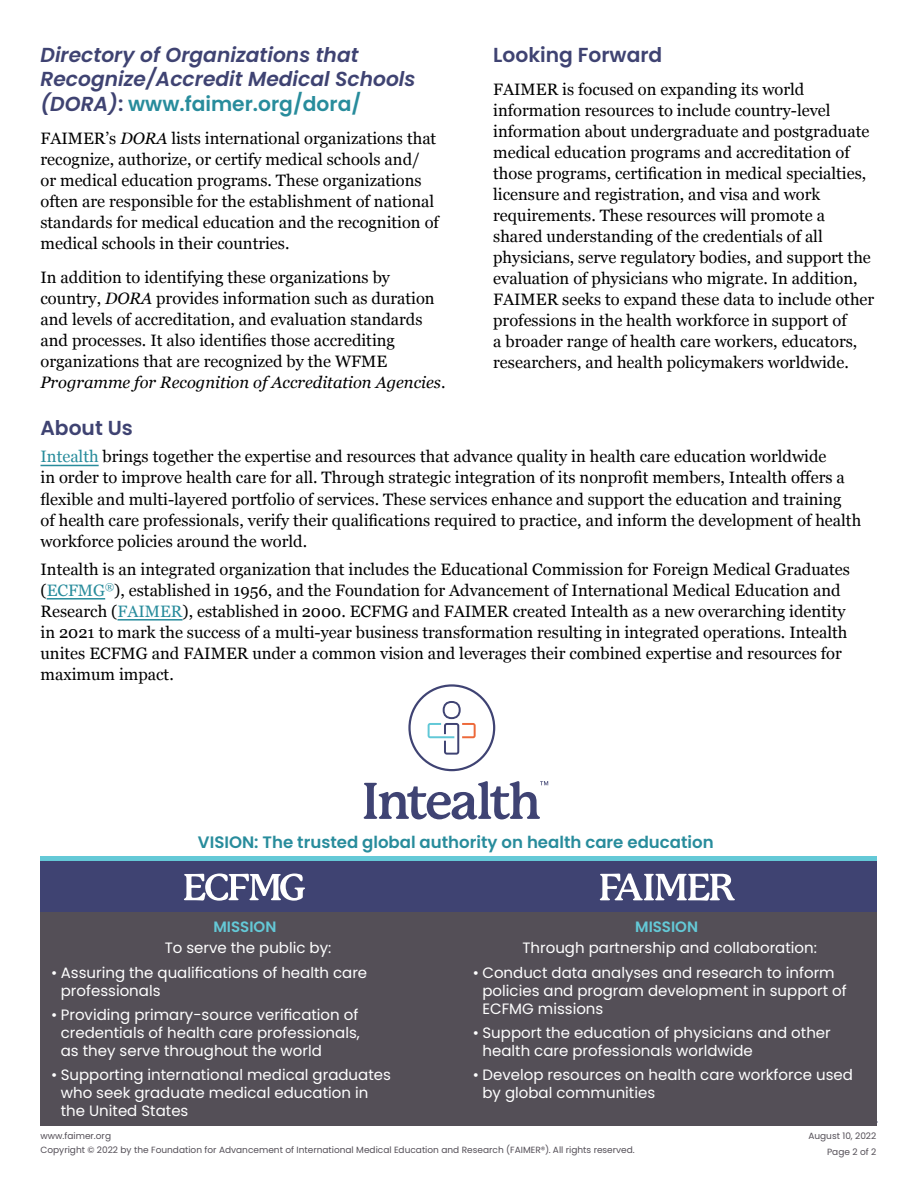
<style>
.page{position:relative;width:918px;height:1188px;background:#fff}
.page>*{position:absolute;margin:0;border:0;box-sizing:border-box;transform-origin:0 0}
.t1{font:italic 600 20.25px/24.3px "Poppins";color:#3f4372}
.t2{font:600 20.25px "Poppins";color:#3f4372}
.t3{font:600 16.65px "Poppins";color:#288c9c}
.t4{font:16.5px/21px "Georgia";color:#000}
.t5{font:15px/18px "Poppins";color:#fff}
.t6{font:600 15px "Poppins";color:#64c9d7}
.t7{font:9px/13.5px "Poppins";color:#544f57}
.s1{font-style:normal}
.s2{font-style:normal;color:#288c9c}
.s3{font-style:italic}
.s4{color:#288c9c}
</style>
<div class="page">
<hr style="left:40px;top:465px;width:59px;height:1px;background:#288c9c">
<hr style="left:47px;top:598px;width:58px;height:2px;background:#288c9c">
<hr style="left:117px;top:619px;width:66px;height:2px;background:#288c9c">
<svg style="left:40px;top:857px;width:837px;height:5px;background:#5caec2"></svg>
<div style="left:40px;top:862px;width:838px;height:52px;background:#3f4372"></div>
<div style="left:40px;top:912px;width:838px;height:213px;background:#544f57"></div>
<svg style="left:408px;top:684px;width:87px;height:87px"></svg>
<svg style="left:364px;top:781px;width:184px;height:38px"></svg>
<svg style="left:184px;top:874px;width:121px;height:27px"></svg>
<svg style="left:600px;top:874px;width:135px;height:27px"></svg>
<p class="t1" style="left:40px;top:43px;width:377px">Directory of Organizations that<br>Recognize/Accredit Medical Schools (DORA)<span class="s1">:</span> <span class="s2">www.faimer.org/dora/</span></p>
<p class="t4" style="left:40px;top:127px;width:400px">FAIMER’s <span class="s3">DORA</span> lists international organizations that recognize, authorize, or certify medical schools and/ or medical education programs. These organizations often are responsible for the establishment of national standards for medical education and the recognition of medical schools in their countries.</p>
<p class="t4" style="left:40px;top:266px;width:406px">In addition to identifying these organizations by country, <span class="s3">DORA</span> provides information such as duration and levels of accreditation, and evaluation standards and processes. It also identifies those accrediting organizations that are recognized by the WFME <span class="s3">Programme for Recognition of Accreditation Agencies</span>.</p>
<p class="t2" style="left:493px;top:43px;width:171px">Looking Forward</p>
<p class="t4" style="left:493px;top:78px;width:383px">FAIMER is focused on expanding its world information resources to include country-level information about undergraduate and postgraduate medical education programs and accreditation of those programs, certification in medical specialties, licensure and registration, and visa and work requirements. These resources will promote a shared understanding of the credentials of all physicians, serve regulatory bodies, and support the evaluation of physicians who migrate. In addition, FAIMER seeks to expand these data to include other professions in the health workforce in support of<br>a broader range of health care workers, educators, researchers, and health policymakers worldwide.</p>
<p class="t2" style="left:40px;top:416px;width:94px">About Us</p>
<p class="t4" style="left:40px;top:446px;width:822px"><span class="s4">Intealth</span> brings together the expertise and resources that advance quality in health care education worldwide<br>in order to improve health care for all. Through strategic integration of its nonprofit members, Intealth offers a flexible and multi-layered portfolio of services. These services enhance and support the education and training<br>of health care professionals, verify their qualifications required to practice, and inform the development of health workforce policies around the world.</p>
<p class="t4" style="left:40px;top:558px;width:811px">Intealth is an integrated organization that includes the Educational Commission for Foreign Medical Graduates (<span class="s4">ECFMG</span><sup>®</sup>), established in 1956, and the Foundation for Advancement of International Medical Education and Research (<span class="s4">FAIMER</span>), established in 2000. ECFMG and FAIMER created Intealth as a new overarching identity in 2021 to mark the success of a multi-year business transformation resulting in integrated operations. Intealth unites ECFMG and FAIMER under a common vision and leverages their combined expertise and resources for maximum impact.</p>
<p class="t3" style="left:198px;top:833px;width:517px">VISION: The trusted global authority on health care education</p>
<p class="t6" style="left:214px;top:918px;width:64px">MISSION</p>
<p class="t5" style="left:165px;top:938px;width:168px">To serve the public by:</p>
<p class="t5" style="left:61px;top:964px;width:308px;text-indent:-10px">• Assuring the qualifications of health care professionals</p>
<p class="t5" style="left:61px;top:1006px;width:301px;text-align:justify;text-indent:-10px">• Providing primary-source verification of credentials of health care professionals, as they serve throughout the world</p>
<p class="t5" style="left:61px;top:1066px;width:332px;text-indent:-10px">• Supporting international medical graduates who seek graduate medical education in the United States</p>
<p class="t6" style="left:635px;top:918px;width:64px">MISSION</p>
<p class="t5" style="left:522px;top:938px;width:296px">Through partnership and collaboration:</p>
<p class="t5" style="left:482px;top:964px;width:366px;text-indent:-10px">• Conduct data analyses and research to inform policies and program development in support of<br>ECFMG missions</p>
<p class="t5" style="left:482px;top:1024px;width:350px;text-indent:-10px">• Support the education of physicians and other health care professionals worldwide</p>
<p class="t5" style="left:482px;top:1066px;width:372px;text-indent:-10px">• Develop resources on health care workforce used by global communities</p>
<p class="t7" style="left:40px;top:1130px;width:596px">www.faimer.org<br>Copyright © 2022 by the Foundation for Advancement of International Medical Education and Research (FAIMER®). All rights reserved.</p>
<p class="t7" style="left:808px;top:1128px;width:69px;line-height:15.3px;text-align:right">August 10, 2022<br>Page 2 of 2</p>
</div>
